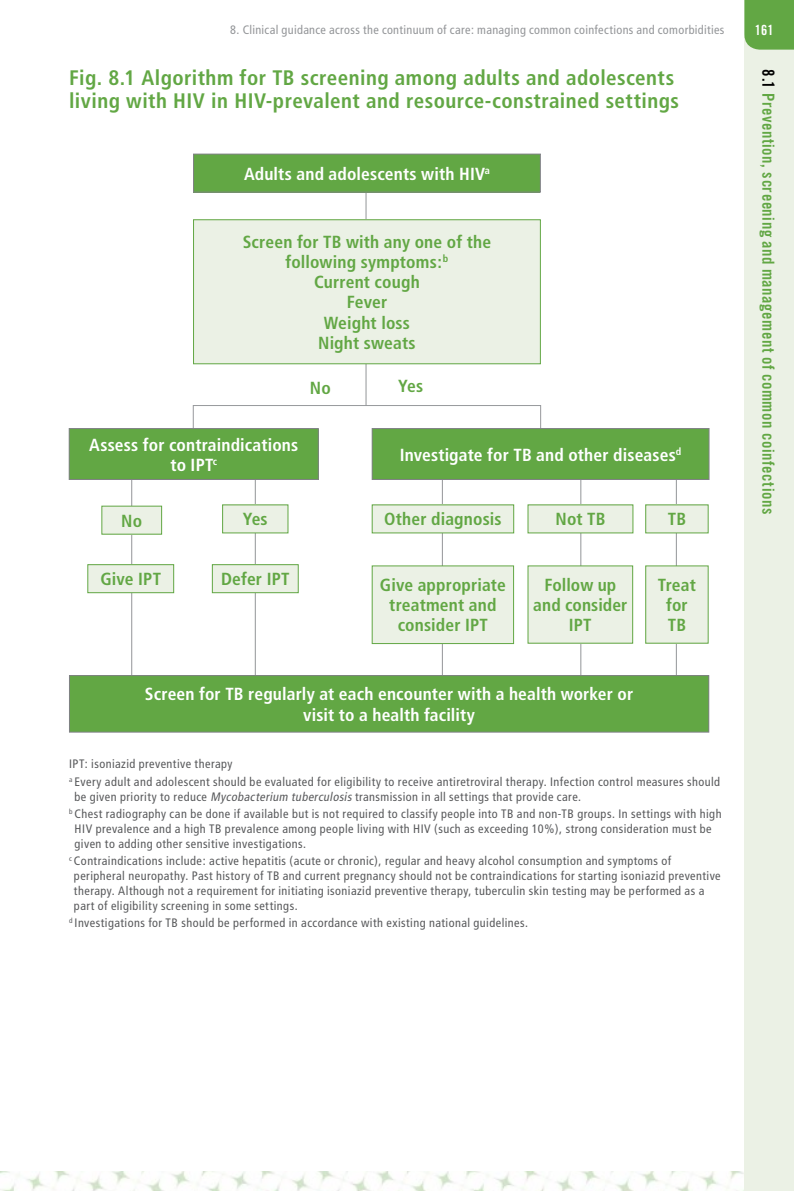
<style>
.page{position:relative;width:794px;height:1191px;background:#fff}
.page>*{position:absolute;margin:0;border:0;box-sizing:border-box;transform-origin:0 0}
.t1{font:700 condensed 21px/22.8px "Frutiger";letter-spacing:.02em;color:#62a744}
.t2{font:700 condensed 17.5px/20.1px "Frutiger";letter-spacing:.01em;color:#62a744;text-align:center}
.t3{font:700 condensed 17.5px/20.1px "Frutiger";letter-spacing:.01em;color:#fff;text-align:center}
.t4{font:16.62px "Trade Gothic Bold Cond Twenty";letter-spacing:.035em;color:#62a744}
.t5{font:14px "Trade Gothic Bold Cond Twenty";color:#fff}
.t6{font:condensed 12.25px/14.9px "Frutiger";letter-spacing:.035em;color:#58595b}
.t7{font:condensed 12.25px "Frutiger";letter-spacing:.025em;color:#939598}
.s1{font-style:italic}
.s2{color:#000}
</style>
<div class="page">
<img style="left:0;top:1171px;width:744px;height:20px">
<div style="left:744px;top:37px;width:50px;height:1154px;background:#ebf1e5"></div>
<hr style="left:676px;top:465px;width:1px;height:249px;background:#939598">
<hr style="left:442px;top:465px;width:1px;height:249px;background:#939598">
<hr style="left:131px;top:465px;width:1px;height:249px;background:#939598">
<hr style="left:255px;top:465px;width:1px;height:249px;background:#939598">
<hr style="left:580px;top:465px;width:1px;height:249px;background:#939598">
<div style="left:193px;top:405px;width:348px;height:36px;border:1px solid #97999c"></div>
<hr style="left:366px;top:157px;width:1px;height:248px;background:#939598">
<div style="left:69px;top:675px;width:640px;height:57px;background:#62a744"></div>
<div style="left:69px;top:675px;width:640px;height:57px;border:1px solid #808285"></div>
<div style="left:69px;top:428px;width:249px;height:51px;background:#62a744"></div>
<div style="left:69px;top:428px;width:249px;height:52px;border:1px solid #808285"></div>
<div style="left:372px;top:428px;width:337px;height:51px;background:#62a744"></div>
<div style="left:372px;top:428px;width:337px;height:52px;border:1px solid #808285"></div>
<div style="left:102px;top:506px;width:60px;height:28px;background:#ebf1e5"></div>
<div style="left:102px;top:506px;width:60px;height:28px;border:1px solid #62a744"></div>
<div style="left:223px;top:505px;width:65px;height:28px;background:#ebf1e5"></div>
<div style="left:372px;top:505px;width:142px;height:28px;background:#ebf1e5"></div>
<div style="left:528px;top:505px;width:105px;height:28px;background:#ebf1e5"></div>
<div style="left:645px;top:505px;width:63px;height:28px;background:#ebf1e5"></div>
<div style="left:193px;top:154px;width:347px;height:38px;background:#62a744"></div>
<div style="left:193px;top:154px;width:347px;height:38px;border:1px solid #808285"></div>
<div style="left:193px;top:220px;width:347px;height:144px;background:#ebf1e5"></div>
<div style="left:193px;top:219px;width:347px;height:145px;border:1px solid #62a744"></div>
<div style="left:88px;top:564px;width:86px;height:28px;background:#ebf1e5"></div>
<div style="left:88px;top:564px;width:86px;height:29px;border:1px solid #62a744"></div>
<div style="left:212px;top:564px;width:86px;height:28px;background:#ebf1e5"></div>
<div style="left:212px;top:564px;width:86px;height:29px;border:1px solid #62a744"></div>
<div style="left:372px;top:566px;width:141px;height:77px;background:#ebf1e5"></div>
<div style="left:372px;top:565px;width:142px;height:79px;border:1px solid #62a744"></div>
<div style="left:528px;top:566px;width:104px;height:77px;background:#ebf1e5"></div>
<div style="left:645px;top:566px;width:63px;height:77px;background:#ebf1e5"></div>
<div style="left:744px;top:0;width:50px;height:50px;background:#62a744"></div>
<p class="t7" style="left:230px;top:23px;width:496px">8. Clinical guidance across the continuum of care: managing common coinfections and comorbidities</p>
<p class="t1" style="left:69px;top:67px;width:611px">Fig. 8.1 Algorithm for TB screening among adults and adolescents living with HIV in HIV-prevalent and resource-constrained settings</p>
<p class="t3" style="left:244px;top:164px;width:247px">Adults and adolescents with HIV<sup>a</sup></p>
<p class="t2" style="left:243px;top:232px;width:250px">Screen for TB with any one of the following symptoms:<sup>b<br></sup>Current cough<br>Fever<br>Weight loss<br>Night sweats</p>
<p class="t2" style="left:310px;top:377px;width:22px">No</p>
<p class="t2" style="left:398px;top:376px;width:26px">Yes</p>
<p class="t3" style="left:89px;top:434px;width:211px">Assess for contraindications to IPT<sup>c</sup></p>
<p class="t3" style="left:400px;top:444px;width:283px">Investigate for TB and other diseases<sup>d</sup></p>
<p class="t2" style="left:121px;top:510px;width:22px">No</p>
<p class="t2" style="left:243px;top:509px;width:26px">Yes</p>
<p class="t2" style="left:384px;top:509px;width:119px">Other diagnosis</p>
<p class="t2" style="left:555px;top:509px;width:51px">Not TB</p>
<p class="t2" style="left:668px;top:509px;width:20px">TB</p>
<p class="t2" style="left:100px;top:569px;width:62px">Give IPT</p>
<p class="t2" style="left:221px;top:569px;width:70px">Defer IPT</p>
<p class="t2" style="left:380px;top:575px;width:127px">Give appropriate treatment and consider IPT</p>
<p class="t2" style="left:533px;top:575px;width:96px">Follow up and consider<br>IPT</p>
<p class="t2" style="left:658px;top:575px;width:39px">Treat for<br>TB</p>
<p class="t3" style="left:145px;top:684px;width:490px">Screen for TB regularly at each encounter with a health worker or visit to a health facility</p>
<p class="t6" style="left:69px;top:755px;width:652px;line-height:17.3px">IPT: isoniazid preventive therapy<br><sup>a</sup> Every adult and adolescent should be evaluated for eligibility to receive antiretroviral therapy. Infection control measures should</p>
<p class="t6" style="left:69px;top:788px;width:654px;line-height:17.3px;text-indent:5px">be given priority to reduce <span class="s1">Mycobacteriumtuberculosis</span> transmission in all settings that provide care.<br><sup>b</sup> Chest radiography can be done if available but is not required to classify people into TB and non-TB groups. In settings with high</p>
<p class="t6" style="left:75px;top:821px;width:638px">HIV prevalence and a high TB prevalence among people living with HIV (such as exceeding 10%), strong consideration must be given to adding other sensitive investigations.</p>
<p class="t6" style="left:74px;top:853px;width:648px;text-indent:-5px"><sup>c</sup> Contraindications include: active hepatitis (acute or chronic), regular and heavy alcohol consumption and symptoms of peripheral neuropathy. Past history of TB and current pregnancy should not be contraindications for starting isoniazid preventive therapy. Although not a requirement for initiating isoniazid preventive therapy, tuberculin skin testing may be performed as a part of eligibility screening in some settings.</p>
<p class="t6" style="left:69px;top:915px;width:460px"><sup>d</sup> Investigations for TB should be performed in accordance with existing national guidelines.</p>
<p class="t5" style="left:755px;top:22px;width:20px">161</p>
<p class="t4" style="left:778px;top:69px;width:446px;rotate:90deg"><span class="s2">8.1</span> Prevention, screening and management of common coinfections</p>
</div>
